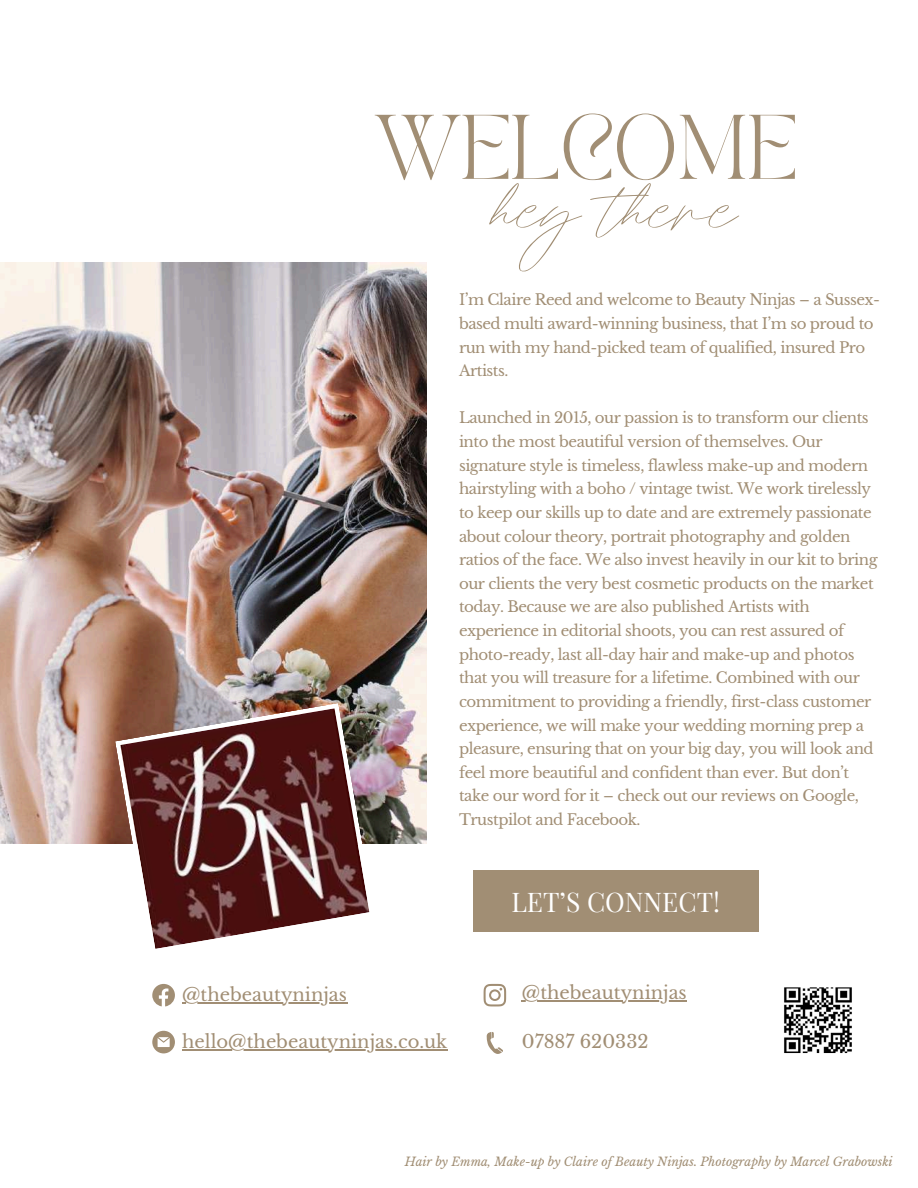
<style>
.page{position:relative;width:918px;height:1188px;background:#fff}
.page>*{position:absolute;margin:0;border:0;box-sizing:border-box;transform-origin:0 0}
.t1{font:111.45px "Jules Otonomi Free";color:#a18e74}
.t2{font:64.05px "TAN PEARL Regular";color:#a18e74}
.t3{font:26.55px "Playfair Display";color:#fff}
.t4{font:18px "Libre Baskerville";color:#a18e74}
.t5{font:15px/23.7px "Libre Baskerville";letter-spacing:-.03em;color:#a18e74}
.t6{font:italic 12px "Libre Baskerville";color:#a18e74}
</style>
<div class="page">
<svg style="left:152px;top:984px;width:23px;height:22px"></svg>
<svg style="left:484px;top:984px;width:22px;height:22px"></svg>
<div style="left:473px;top:871px;width:285px;height:61px;background:#a18e74"></div>
<svg style="left:152px;top:1031px;width:23px;height:22px"></svg>
<svg style="left:487px;top:1032px;width:16px;height:22px"></svg>
<img style="left:0;top:262px;width:426px;height:582px">
<svg style="left:115px;top:703px;width:260px;height:246px"></svg>
<hr style="left:182px;top:1002px;width:165px;height:2px;background:#a18e74">
<hr style="left:522px;top:1000px;width:165px;height:2px;background:#a18e74">
<hr style="left:182px;top:1049px;width:265px;height:1px;background:#a18e74">
<svg style="left:784px;top:987px;width:68px;height:67px"></svg>
<h2 class="t2" style="left:375px;top:114px;width:424px">WELCOME</h2>
<h1 class="t1" style="left:493px;top:171px;width:247px">hey there</h1>
<p class="t5" style="left:459px;top:288px;width:423px">I’m Claire Reed and welcome to Beauty Ninjas – a Sussex&shy;based multi award-winning business, that I’m so proud to run with my hand-picked team of qualified, insured Pro Artists.</p>
<p class="t5" style="left:459px;top:406px;width:420px">Launched in 2015, our passion is to transform our clients into the most beautiful version of themselves. Our signature style is timeless, flawless make-up and modern hairstyling with a boho / vintage twist. We work tirelessly to keep our skills up to date and are extremely passionate about colour theory, portrait photography and golden ratios of the face. We also invest heavily in our kit to bring our clients the very best cosmetic products on the market today. Because we are also published Artists with experience in editorial shoots, you can rest assured of photo-ready, last all-day hair and make-up and photos that you will treasure for a lifetime. Combined with our commitment to providing a friendly, first-class customer experience, we will make your wedding morning prep a pleasure, ensuring that on your big day, you will look and feel more beautiful and confident than ever. But don’t take our word for it – check out our reviews on Google, Trustpilot and Facebook.</p>
<p class="t4" style="left:182px;top:984px;width:167px">@thebeautyninjas</p>
<h3 class="t3" style="left:511px;top:884px;width:210px">LET’S CONNECT!</h3>
<p class="t4" style="left:522px;top:982px;width:167px">@thebeautyninjas</p>
<p class="t4" style="left:182px;top:1031px;width:267px">hello@thebeautyninjas.co.uk</p>
<p class="t4" style="left:522px;top:1031px;width:128px">07887 620332</p>
<p class="t6" style="left:405px;top:1154px;width:489px">Hair by Emma, Make-up by Claire of Beauty Ninjas. Photography by Marcel Grabowski</p>
</div>
